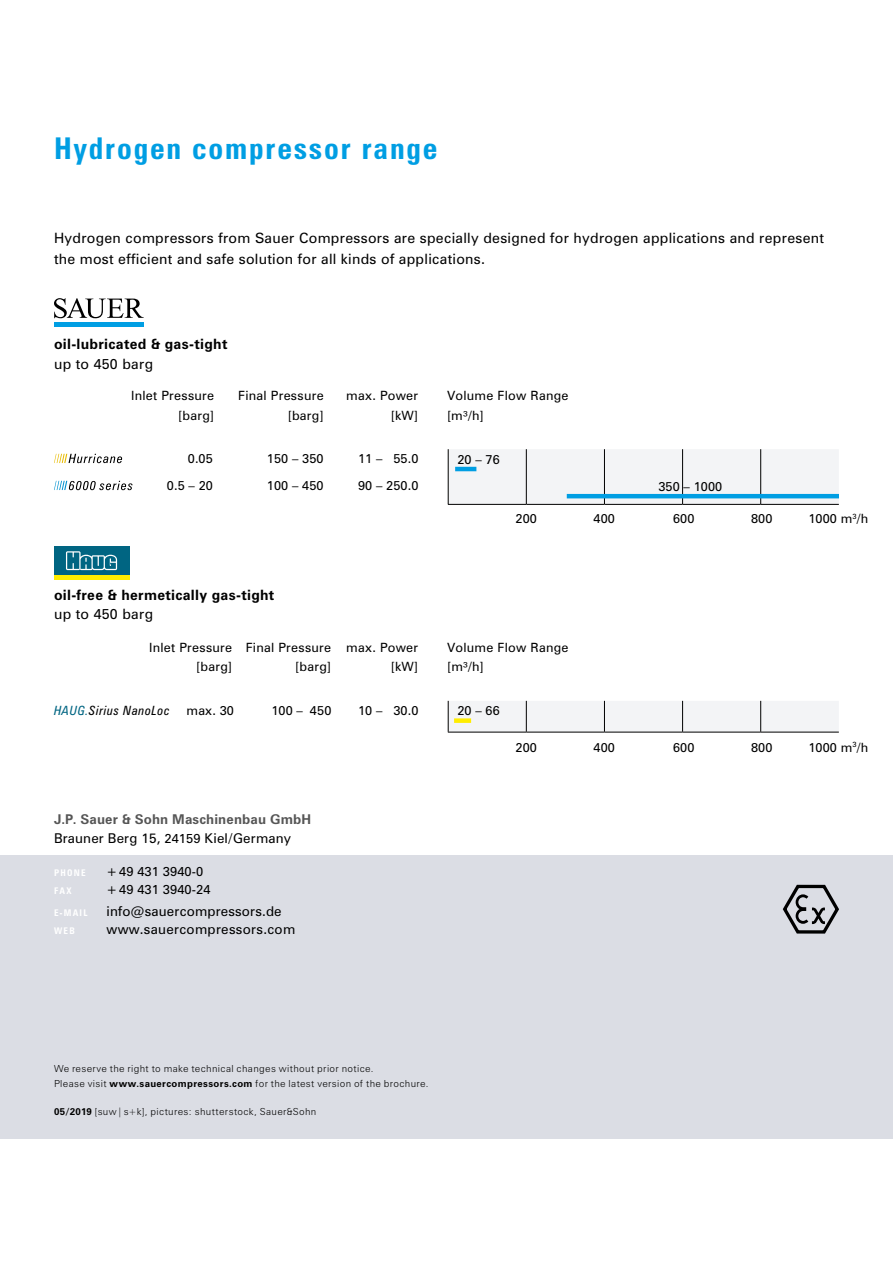
<style>
.page{position:relative;width:893px;height:1263px;background:#fff}
.page>*{position:absolute;margin:0;border:0;box-sizing:border-box;transform-origin:0 0}
.t1{font:700 condensed 30px "Zurich BT";letter-spacing:.06em;color:#009ee3}
.t2{font:14.25px/21px "Zurich BT";letter-spacing:.02em;color:#000}
.t3{font:700 14.25px "Zurich BT";letter-spacing:.02em;color:#000}
.t4{font:700 13.5px/18.8px "Zurich BT";letter-spacing:.01em;color:#565656}
.t5{font:13.5px "Zurich BT";letter-spacing:.015em;color:#000}
.t6{font:12.9px "Zurich BT";letter-spacing:.01em;color:#000}
.t7{font:12.75px "Zurich BT";letter-spacing:.02em;color:#000}
.t8{font:italic condensed 12.75px "Zurich BT";letter-spacing:.05em;color:#000}
.t9{font:300 9.75px/15px "Zurich BT";letter-spacing:.035em;color:#000}
.t10{font:700 condensed 9.15px "Zurich BT";letter-spacing:.14em;color:#fff}
.s1{color:#006582}
.s2{font-weight:400;color:#000}
.s3{font-weight:400;font-size:12.9px;color:#000}
.s4{font-weight:700}
</style>
<div class="page">
<div style="left:0;top:856px;width:893px;height:283px;background:#dbdde4"></div>
<div style="left:449px;top:449px;width:390px;height:55px;background:#f3f4f6"></div>
<hr style="left:448px;top:449px;width:1px;height:55px;background:#000">
<hr style="left:526px;top:449px;width:1px;height:55px;background:#000">
<hr style="left:604px;top:449px;width:1px;height:55px;background:#000">
<hr style="left:682px;top:449px;width:1px;height:55px;background:#000">
<hr style="left:760px;top:449px;width:1px;height:55px;background:#000">
<hr style="left:448px;top:504px;width:78px;height:1px;background:#000">
<hr style="left:526px;top:504px;width:78px;height:1px;background:#000">
<hr style="left:604px;top:504px;width:79px;height:1px;background:#000">
<hr style="left:683px;top:504px;width:78px;height:1px;background:#000">
<hr style="left:761px;top:504px;width:78px;height:1px;background:#000">
<svg style="left:54px;top:454px;width:68px;height:9px"></svg>
<svg style="left:54px;top:481px;width:78px;height:9px"></svg>
<hr style="left:455px;top:467px;width:21px;height:4px;background:#009ee3">
<hr style="left:567px;top:494px;width:272px;height:4px;background:#009ee3">
<div style="left:449px;top:701px;width:390px;height:31px;background:#f3f4f6"></div>
<hr style="left:448px;top:701px;width:1px;height:31px;background:#000">
<hr style="left:526px;top:701px;width:1px;height:31px;background:#000">
<hr style="left:604px;top:701px;width:1px;height:31px;background:#000">
<hr style="left:682px;top:701px;width:1px;height:31px;background:#000">
<hr style="left:760px;top:701px;width:1px;height:31px;background:#000">
<hr style="left:448px;top:732px;width:78px;height:1px;background:#000">
<hr style="left:526px;top:732px;width:78px;height:1px;background:#000">
<hr style="left:604px;top:732px;width:79px;height:1px;background:#000">
<hr style="left:683px;top:732px;width:78px;height:1px;background:#000">
<hr style="left:761px;top:732px;width:78px;height:1px;background:#000">
<div style="left:454px;top:718px;width:17px;height:5px;background:#ffed00"></div>
<svg style="left:783px;top:855px;width:110px;height:79px"></svg>
<div style="left:54px;top:546px;width:75px;height:29px;background:#006582"></div>
<hr style="left:54px;top:575px;width:75px;height:4px;background:#ffed00">
<svg style="left:66px;top:551px;width:51px;height:19px"></svg>
<svg style="left:54px;top:298px;width:90px;height:20px"></svg>
<hr style="left:54px;top:323px;width:90px;height:4px;background:#009ee3">
<h1 class="t1" style="left:54px;top:130px;width:385px">Hydrogen compressor range</h1>
<p class="t2" style="left:54px;top:227px;width:772px">Hydrogen compressors from Sauer Compressors are specially designed for hydrogen applications and represent the most efficient and safe solution for all kinds of applications.</p>
<p class="t3" style="left:54px;top:335px;width:175px">oil-lubricated &amp; gas-tight</p>
<p class="t2" style="left:54px;top:353px;width:101px">up to 450 barg</p>
<p class="t7" style="left:131px;top:388px;width:85px">Inlet Pressure</p>
<p class="t7" style="left:238px;top:388px;width:87px">Final Pressure</p>
<p class="t7" style="left:346px;top:388px;width:73px">max. Power</p>
<p class="t7" style="left:447px;top:388px;width:123px">Volume Flow Range</p>
<p class="t7" style="left:178px;top:407px;width:38px">[barg]</p>
<p class="t7" style="left:288px;top:407px;width:38px">[barg]</p>
<p class="t7" style="left:391px;top:407px;width:29px">[kW]</p>
<p class="t7" style="left:447px;top:407px;width:38px">[m³/h]</p>
<p class="t7" style="left:188px;top:451px;width:27px">0.05</p>
<p class="t7" style="left:267px;top:451px;width:58px">150 – 350</p>
<p class="t7" style="left:358px;top:451px;width:62px">11 – 55.0</p>
<p class="t7" style="left:167px;top:478px;width:48px">0.5 – 20</p>
<p class="t7" style="left:267px;top:478px;width:58px">100 – 450</p>
<p class="t7" style="left:358px;top:478px;width:62px">90 – 250.0</p>
<p class="t7" style="left:457px;top:451px;width:44px">20 – 76</p>
<p class="t7" style="left:658px;top:478px;width:65px">350 – 1000</p>
<p class="t3" style="left:54px;top:586px;width:222px">oil-free &amp; hermetically gas-tight</p>
<p class="t2" style="left:54px;top:603px;width:101px">up to 450 barg</p>
<p class="t7" style="left:515px;top:511px;width:23px">200</p>
<p class="t7" style="left:593px;top:511px;width:23px">400</p>
<p class="t7" style="left:673px;top:511px;width:23px">600</p>
<p class="t7" style="left:751px;top:511px;width:23px">800</p>
<p class="t7" style="left:808px;top:511px;width:61px">1000 m<sup>3</sup>/h</p>
<p class="t7" style="left:149px;top:639px;width:271px">Inlet Pressure Final Pressure max. Power</p>
<p class="t7" style="left:447px;top:639px;width:123px">Volume Flow Range</p>
<p class="t7" style="left:196px;top:659px;width:38px">[barg]</p>
<p class="t7" style="left:295px;top:659px;width:38px">[barg]</p>
<p class="t7" style="left:391px;top:659px;width:29px">[kW]</p>
<p class="t7" style="left:447px;top:659px;width:38px">[m³/h]</p>
<p class="t7" style="left:457px;top:702px;width:44px">20 – 66</p>
<p class="t8" style="left:54px;top:702px;width:117px"><span class="s1">HAUG.</span>Sirius NanoLoc</p>
<p class="t7" style="left:187px;top:702px;width:49px">max. 30</p>
<p class="t7" style="left:271px;top:702px;width:62px">100 – 450</p>
<p class="t7" style="left:358px;top:702px;width:62px">10 – 30.0</p>
<p class="t4" style="left:54px;top:810px;width:259px">J.P. Sauer &amp; Sohn Maschinenbau GmbH<br><span class="s2">Brauner Berg 15,</span> <span class="s3">24159</span> <span class="s2">Kiel/Germany</span></p>
<p class="t10" style="left:54px;top:867px;width:33px">PHONE</p>
<p class="t6" style="left:106px;top:863px;width:98px">+ 49 431 3940-0</p>
<p class="t10" style="left:54px;top:886px;width:19px">FAX</p>
<p class="t6" style="left:106px;top:882px;width:106px">+ 49 431 3940-24</p>
<p class="t10" style="left:54px;top:907px;width:35px">E-MAIL</p>
<p class="t5" style="left:106px;top:902px;width:177px">info@sauercompressors.de</p>
<p class="t10" style="left:54px;top:925px;width:22px">WEB</p>
<p class="t5" style="left:106px;top:921px;width:190px">www.sauercompressors.com</p>
<p class="t9" style="left:54px;top:1061px;width:376px">We reserve the right to make technical changes without prior notice.<br>Please visit <span class="s4">www.sauercompressors.com</span> for the latest version of the brochure.</p>
<p class="t9" style="left:54px;top:1104px;width:264px"><span class="s4">05/2019</span> [suw|s+k], pictures: shutterstock, Sauer&amp;Sohn</p>
<p class="t7" style="left:515px;top:739px;width:23px">200</p>
<p class="t7" style="left:593px;top:739px;width:23px">400</p>
<p class="t7" style="left:673px;top:739px;width:23px">600</p>
<p class="t7" style="left:751px;top:739px;width:23px">800</p>
<p class="t7" style="left:808px;top:739px;width:61px">1000 m<sup>3</sup>/h</p>
</div>
